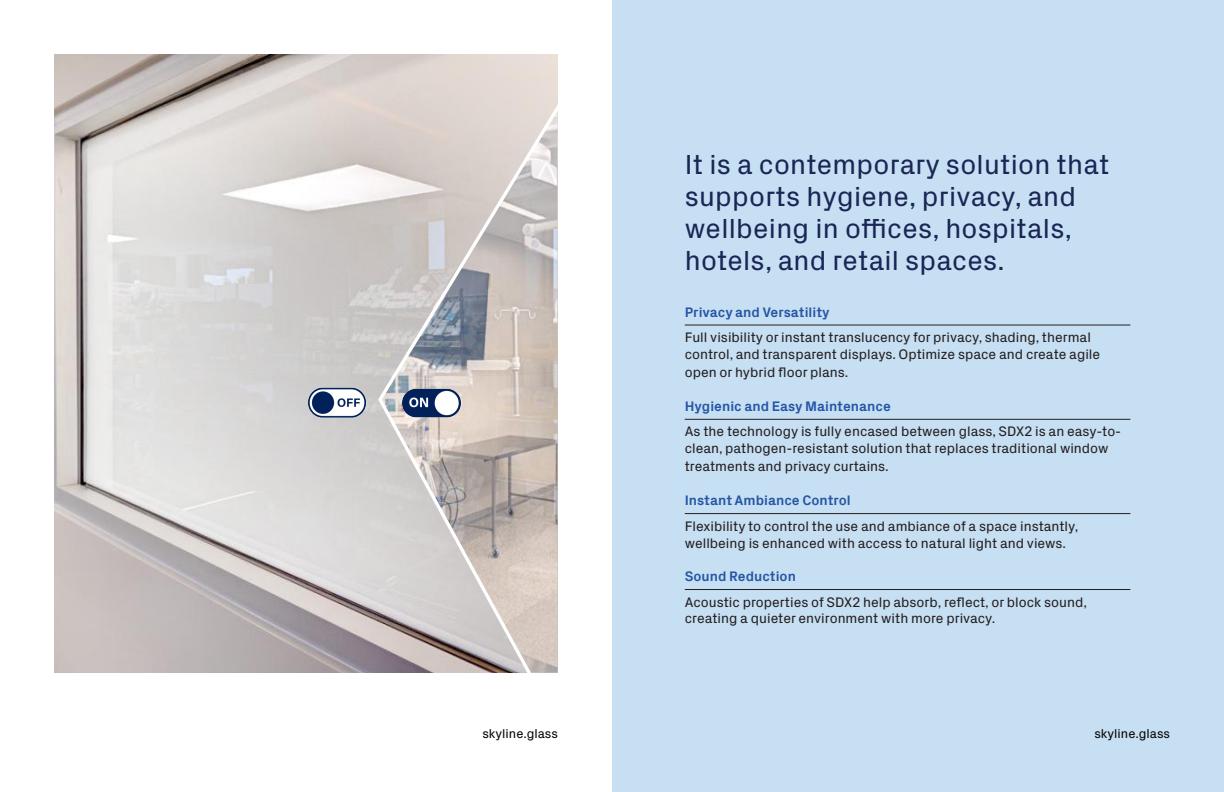
<style>
.page{position:relative;width:1224px;height:792px;background:#fff}
.page>*{position:absolute;margin:0;border:0;box-sizing:border-box;transform-origin:0 0}
.Body_Big-36pt{font:28px/32px "Px Grotesk";letter-spacing:.01em;color:#192656}
.Ruled_List{font:14px/17.2px "Px Grotesk";color:#231f20}
.Ruled_List-2{font:700 14px "Px Grotesk";color:#2555a4}
.t1{font:13px "Px Grotesk";color:#040503}
</style>
<div class="page">
<div style="left:612px;top:0;width:612px;height:792px;background:#c7dff2"></div>
<hr style="left:685px;top:325px;width:445px;height:1px;background:#231f20">
<hr style="left:685px;top:419px;width:445px;height:1px;background:#231f20">
<hr style="left:685px;top:513px;width:445px;height:1px;background:#231f20">
<hr style="left:685px;top:589px;width:445px;height:1px;background:#231f20">
<img style="left:55px;top:54px;width:321px;height:618px">
<svg style="left:376px;top:54px;width:181px;height:618px;background:#cac3bf"></svg>
<img style="left:304px;top:383px;width:66px;height:40px">
<img style="left:398px;top:383px;width:66px;height:39px">
<p class="Body_Big-36pt" style="left:685px;top:147px;width:426px">It is a contemporary solution that supports hygiene, privacy, and wellbeing in offices, hospitals, hotels, and retail spaces.</p>
<p class="Ruled_List-2" style="left:685px;top:302px;width:147px">Privacy and Versatility</p>
<p class="Ruled_List" style="left:685px;top:328px;width:417px">Full visibility or instant translucency for privacy, shading, thermal control, and transparent displays. Optimize space and create agile open or hybrid floor plans.</p>
<p class="Ruled_List-2" style="left:685px;top:396px;width:208px">Hygienic and Easy Maintenance</p>
<p class="Ruled_List" style="left:685px;top:422px;width:438px">As the technology is fully encased between glass, SDX2 is an easy-to&shy;clean, pathogen-resistant solution that replaces traditional window treatments and privacy curtains.</p>
<p class="Ruled_List-2" style="left:685px;top:491px;width:168px">Instant Ambiance Control</p>
<p class="Ruled_List" style="left:685px;top:517px;width:395px;line-height:16.9px">Flexibility to control the use and ambiance of a space instantly, wellbeing is enhanced with access to natural light and views.</p>
<p class="Ruled_List-2" style="left:685px;top:567px;width:113px">Sound Reduction</p>
<p class="Ruled_List" style="left:685px;top:593px;width:404px;line-height:16.9px">Acoustic properties of SDX2 help absorb, reflect, or block sound, creating a quieter environment with more privacy.</p>
<p class="t1" style="left:482px;top:725px;width:77px">skyline.glass</p>
<p class="t1" style="left:1094px;top:725px;width:77px">skyline.glass</p>
</div>
